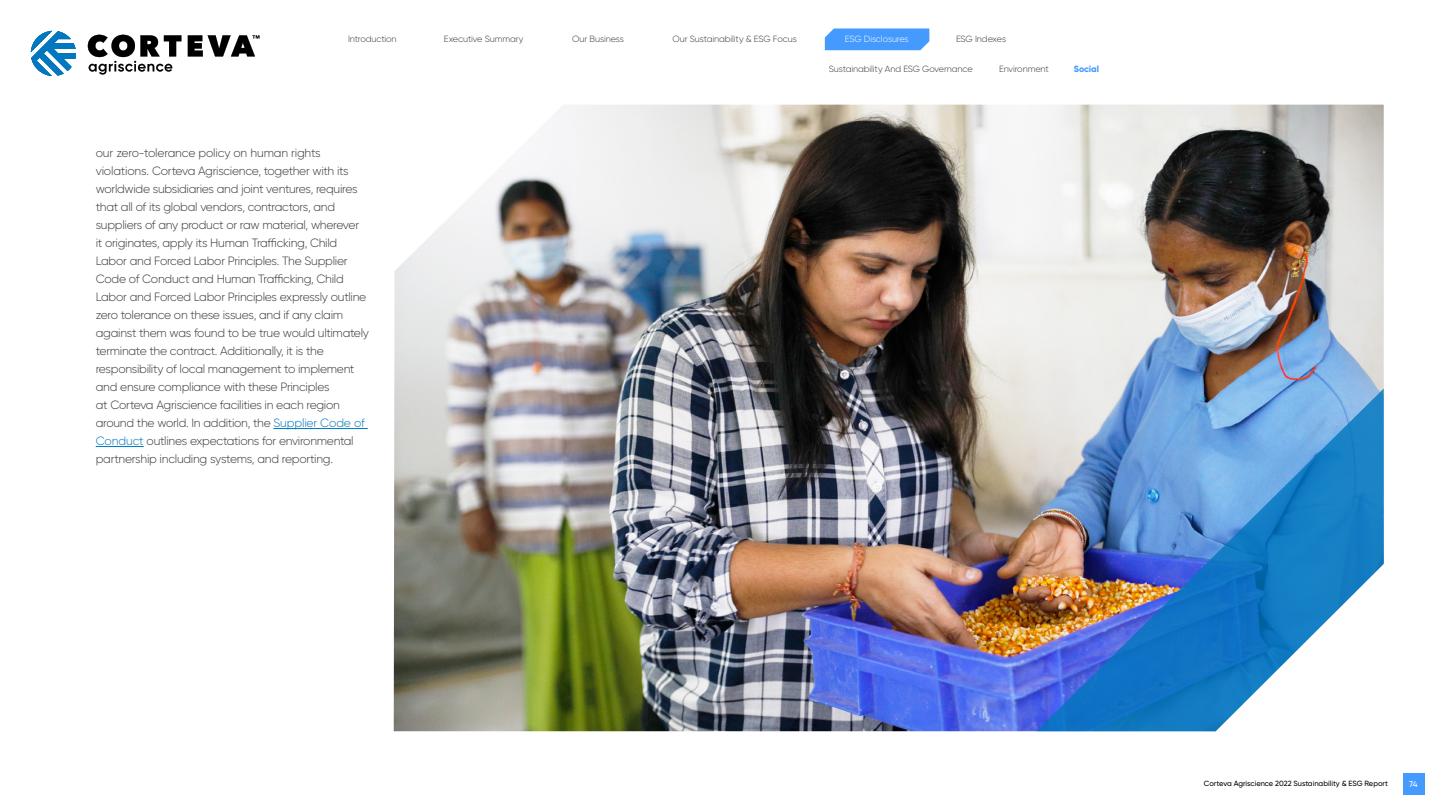
<style>
.page{position:relative;width:1440px;height:810px;background:#fff}
.page>*{position:absolute;margin:0;border:0;box-sizing:border-box;transform-origin:0 0}
.t1{font:300 12px/18px "Gilroy";letter-spacing:-.025em;color:#3a3a3a}
.t2{font:300 9px "Gilroy";letter-spacing:-.015em;color:#3a3a3a}
.t3{font:300 9px "Gilroy";letter-spacing:-.015em;color:#fff}
.t4{font:800 9px "Gilroy";letter-spacing:-.01em;color:#459aff}
.t5{font:500 8.25px "Gilroy";color:#fff}
.t6{font:500 7.5px "Gilroy";color:#000}
.s1{color:#0077be}
</style>
<div class="page">
<svg style="left:825px;top:28px;width:104px;height:22px;background:#4f9fff"></svg>
<svg style="left:31px;top:31px;width:45px;height:45px"></svg>
<svg style="left:188px;top:35px;width:71px;height:21px"></svg>
<svg style="left:88px;top:35px;width:93px;height:40px"></svg>
<div style="left:1403px;top:773px;width:21px;height:22px;background:#459aff"></div>
<hr style="left:273px;top:428px;width:95px;height:1px;background:#0077be">
<hr style="left:96px;top:446px;width:48px;height:1px;background:#0077be">
<img style="left:394px;top:105px;width:990px;height:626px">
<img style="left:1036px;top:388px;width:348px;height:343px">
<p class="t2" style="left:348px;top:33px;width:50px">Introduction</p>
<p class="t2" style="left:444px;top:33px;width:81px">Executive Summary</p>
<p class="t2" style="left:572px;top:33px;width:53px">Our Business</p>
<p class="t2" style="left:672px;top:33px;width:126px">Our Sustainability &amp; ESG Focus</p>
<p class="t3" style="left:845px;top:33px;width:65px">ESG Disclosures</p>
<p class="t2" style="left:956px;top:33px;width:52px">ESG Indexes</p>
<p class="t1" style="left:96px;top:144px;width:275px">our zero-tolerance policy on human rights violations. Corteva Agriscience, together with its worldwide subsidiaries and joint ventures, requires that all of its global vendors, contractors, and suppliers of any product or raw material, wherever<br>it originates, apply its Human Trafficking, Child Labor and Forced Labor Principles. The Supplier Code of Conduct and Human Trafficking, Child Labor and Forced Labor Principles expressly outline zero tolerance on these issues, and if any claim against them was found to be true would ultimately terminate the contract. Additionally, it is the responsibility of local management to implement and ensure compliance with these Principles<br>at Corteva Agriscience facilities in each region around the world. In addition, the <span class="s1">Supplier Code of Conduct</span> outlines expectations for environmental partnership including systems, and reporting.</p>
<p class="t2" style="left:829px;top:63px;width:145px">Sustainability And ESG Governance</p>
<p class="t2" style="left:999px;top:63px;width:51px">Environment</p>
<p class="t4" style="left:1074px;top:63px;width:27px">Social</p>
<p class="t6" style="left:1204px;top:779px;width:186px">Corteva Agriscience 2022 Sustainability &amp; ESG Report</p>
<p class="t5" style="left:1409px;top:779px;width:10px">74</p>
</div>
